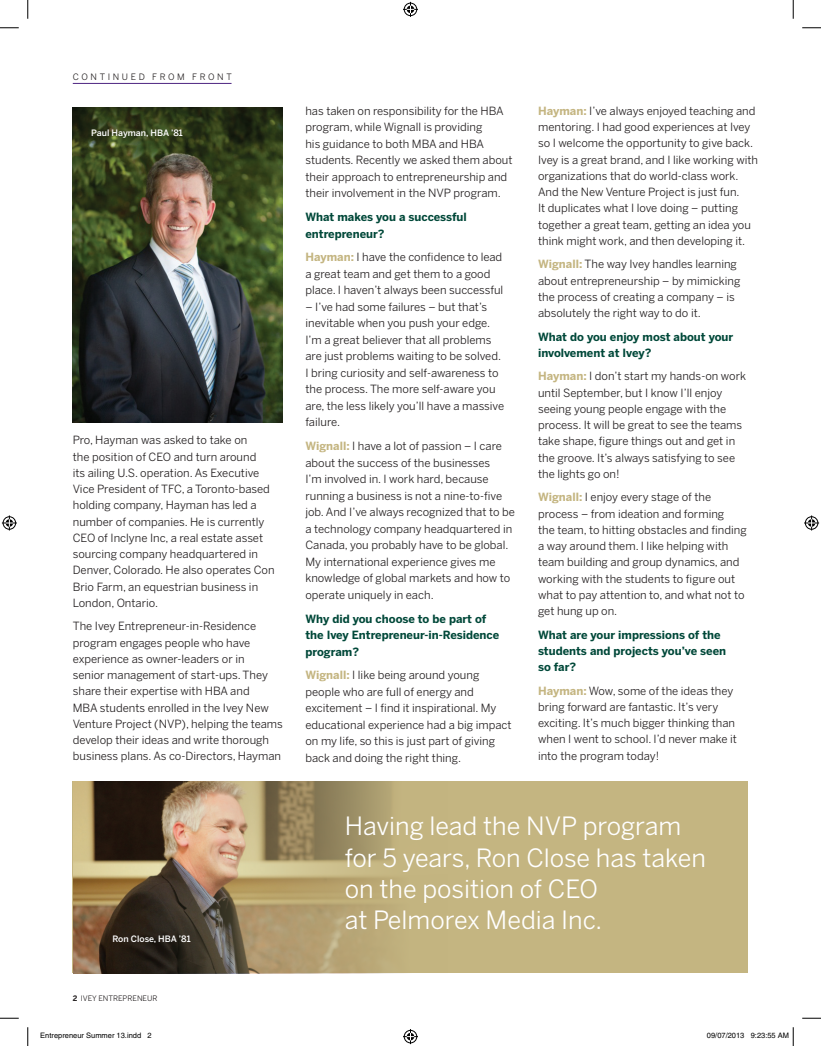
<style>
.page{position:relative;width:821px;height:1046px;background:#fff}
.page>*{position:absolute;margin:0;border:0;box-sizing:border-box;transform-origin:0 0}
.t1{font:25px/31.2px "Benton Sans";color:#fff}
.t2{font:11.25px/16.2px "Benton Sans";color:#231f20}
.t3{font:700 11.25px/16.5px "Benton Sans";color:#004839}
.t4{font:500 8.75px "Benton Sans";color:#fff}
.t5{font:8.75px "Benton Sans";color:#231f20}
.t6{font:7.5px "Helvetica";color:#000}
.t7{font:7.5px "Benton Sans";color:#231f20}
.s1{font-weight:700;color:#c4b581}
.s2{font-weight:700}
</style>
<div class="page">
<img style="left:73px;top:107px;width:210px;height:315px">
<hr style="left:73px;top:83px;width:158px;height:1px;background:#4e2582">
<div style="left:73px;top:781px;width:675px;height:192px;background:#c4b581"></div>
<img style="left:73px;top:781px;width:319px;height:192px">
<svg style="left:0;top:27px;width:19px;height:2px"></svg>
<svg style="left:802px;top:27px;width:19px;height:2px"></svg>
<svg style="left:0;top:1017px;width:19px;height:2px"></svg>
<svg style="left:802px;top:1017px;width:19px;height:2px"></svg>
<svg style="left:27px;top:0;width:2px;height:19px"></svg>
<svg style="left:27px;top:1027px;width:2px;height:19px"></svg>
<svg style="left:792px;top:0;width:2px;height:19px"></svg>
<svg style="left:403px;top:2px;width:15px;height:15px"></svg>
<svg style="left:403px;top:1029px;width:15px;height:15px"></svg>
<svg style="left:2px;top:515px;width:15px;height:15px"></svg>
<svg style="left:804px;top:515px;width:15px;height:15px"></svg>
<svg style="left:792px;top:1027px;width:2px;height:19px"></svg>
<p class="t5" style="left:73px;top:71px;width:9px">continued</p>
<p class="t5" style="left:152px;top:71px;width:9px">from</p>
<p class="t5" style="left:192px;top:71px;width:9px">front</p>
<p class="t4" style="left:91px;top:128px;width:93px">Paul Hayman, HBA ’81</p>
<p class="t2" style="left:73px;top:432px;width:203px">Pro, Hayman was asked to take on<br>the position of CEO and turn around<br>its ailing U.S. operation. As Executive Vice President of TFC, a Toronto-based holding company, Hayman has led a number of companies. He is currently CEO of Inclyne Inc, a real estate asset sourcing company headquartered in Denver, Colorado. He also operates Con Brio Farm, an equestrian business in London, Ontario.</p>
<p class="t2" style="left:73px;top:618px;width:211px">The Ivey Entrepreneur-in-Residence program engages people who have experience as owner-leaders or in<br>senior management of start-ups. They share their expertise with HBA and<br>MBA students enrolled in the Ivey New Venture Project (NVP), helping the teams develop their ideas and write thorough business plans. As co-Directors, Hayman</p>
<p class="t4" style="left:112px;top:933px;width:80px">Ron Close, HBA ’81</p>
<p class="t2" style="left:305px;top:102px;width:208px">has taken on responsibility for the HBA program, while Wignall is providing<br>his guidance to both MBA and HBA students. Recently we asked them about their approach to entrepreneurship and their involvement in the NVP program.</p>
<p class="t3" style="left:305px;top:209px;width:163px">What makes you a successful entrepreneur?</p>
<p class="t2" style="left:305px;top:249px;width:199px"><span class="s1">Hayman:</span> I have the confidence to lead a great team and get them to a good place. I haven’t always been successful</p>
<p class="t2" style="left:305px;top:298px;width:200px">– I’ve had some failures – but that’s inevitable when you push your edge.<br>I’m a great believer that all problems are just problems waiting to be solved.<br>I bring curiosity and self-awareness to the process. The more self-aware you are, the less likely you’ll have a massive failure.</p>
<p class="t2" style="left:305px;top:438px;width:211px"><span class="s1">Wignall:</span> I have a lot of passion – I care about the success of the businesses<br>I’m involved in. I work hard, because running a business is not a nine-to-five job. And I’ve always recognized that to be a technology company headquartered in Canada, you probably have to be global.<br>My international experience gives me knowledge of global markets and how to operate uniquely in each.</p>
<p class="t3" style="left:305px;top:610px;width:195px">Why did you choose to be part of the Ivey Entrepreneur-in-Residence program?</p>
<p class="t2" style="left:305px;top:666px;width:208px"><span class="s1">Wignall:</span> I like being around young people who are full of energy and excitement – I find it inspirational. My educational experience had a big impact on my life, so this is just part of giving back and doing the right thing.</p>
<p class="t2" style="left:538px;top:103px;width:221px"><span class="s1">Hayman:</span> I’ve always enjoyed teaching and mentoring. I had good experiences at Ivey so I welcome the opportunity to give back.<br>Ivey is a great brand, and I like working with organizations that do world-class work.<br>And the New Venture Project is just fun.<br>It duplicates what I love doing – putting together a great team, getting an idea you think might work, and then developing it.</p>
<p class="t2" style="left:538px;top:256px;width:204px"><span class="s1">Wignall:</span> The way Ivey handles learning about entrepreneurship – by mimicking the process of creating a company – is absolutely the right way to do it.</p>
<p class="t3" style="left:538px;top:328px;width:197px">What do you enjoy most about your involvement at Ivey?</p>
<p class="t2" style="left:538px;top:368px;width:209px"><span class="s1">Hayman:</span> I don’t start my hands-on work until September, but I know I’ll enjoy seeing young people engage with the process. It will be great to see the teams take shape, figure things out and get in the groove. It’s always satisfying to see the lights go on!</p>
<p class="t2" style="left:538px;top:489px;width:210px"><span class="s1">Wignall:</span> I enjoy every stage of the process – from ideation and forming<br>the team, to hitting obstacles and finding a way around them. I like helping with team building and group dynamics, and working with the students to figure out what to pay attention to, and what not to get hung up on.</p>
<p class="t3" style="left:538px;top:626px;width:189px">What are your impressions of the students and projects you’ve seen so far?</p>
<p class="t2" style="left:538px;top:682px;width:200px"><span class="s1">Hayman:</span> Wow, some of the ideas they bring forward are fantastic. It’s very exciting. It’s much bigger thinking than when I went to school. I’d never make it into the program today!</p>
<h1 class="t1" style="left:345px;top:810px;width:363px">Having lead the NVP program for 5 years, Ron Close has taken on the position of CEO<br>at Pelmorex Media Inc.</h1>
<p class="t7" style="left:73px;top:993px;width:16px"><span class="s2">2</span> Ivey</p>
<p class="t7" style="left:98px;top:993px;width:11px">Entrepreneur</p>
<p class="t6" style="left:40px;top:1031px;width:113px">Entrepreneur Summer 13.indd 2</p>
<p class="t6" style="left:707px;top:1031px;width:84px">09/07/2013 9:23:55 AM</p>
</div>
